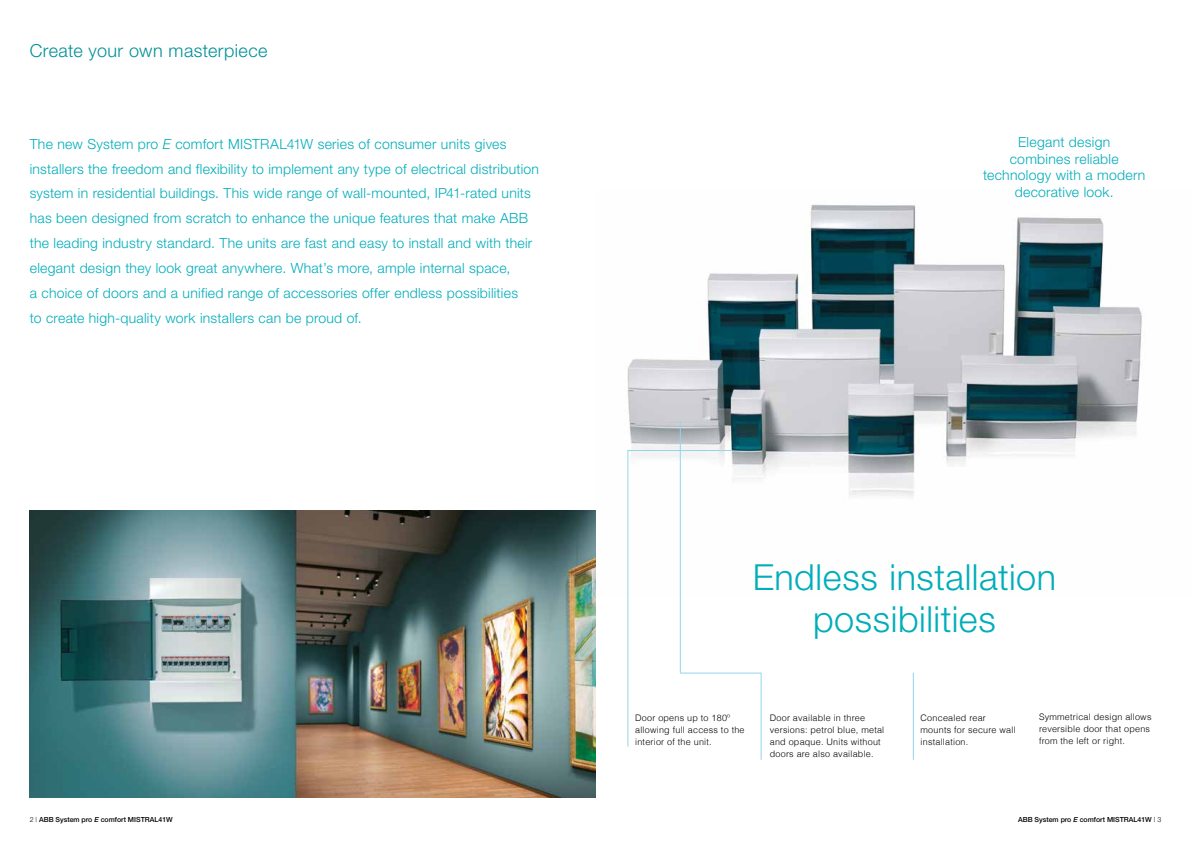
<style>
.page{position:relative;width:1191px;height:842px;background:#fff}
.page>*{position:absolute;margin:0;border:0;box-sizing:border-box;transform-origin:0 0}
.t1{font:300 36px/42px "Helvetica Neue";letter-spacing:.015em;color:#00adba;text-align:center}
.t2{font:300 18px "Helvetica Neue";letter-spacing:.02em;color:#009098}
.t3{font:300 14px/24.9px "Helvetica Neue";letter-spacing:.02em;color:#00adba}
.t4{font:300 9px/12px "Helvetica";letter-spacing:.025em;color:#000}
.t5{font:500 7px "Helvetica Neue";color:#000}
.s1{font-style:italic}
.s2{font-weight:300}
</style>
<div class="page">
<img style="left:627px;top:204px;width:515px;height:394px">
<img style="left:30px;top:510px;width:565px;height:288px">
<hr style="left:627px;top:450px;width:1px;height:296px;background:#94d4ee">
<hr style="left:761px;top:673px;width:1px;height:87px;background:#94d4ee">
<hr style="left:913px;top:673px;width:1px;height:87px;background:#94d4ee">
<hr style="left:680px;top:421px;width:1px;height:252px;background:#94d4ee">
<hr style="left:627px;top:450px;width:104px;height:1px;background:#94d4ee">
<hr style="left:680px;top:673px;width:81px;height:1px;background:#94d4ee">
<p class="t2" style="left:30px;top:39px;width:239px">Create your own masterpiece</p>
<p class="t3" style="left:30px;top:131px;width:511px">The new System pro <span class="s1">E</span> comfort MISTRAL41W series of consumer units gives installers the freedom and flexibility to implement any type of electrical distribution system in residential buildings. This wide range of wall-mounted, IP41-rated units has been designed from scratch to enhance the unique features that make ABB the leading industry standard. The units are fast and easy to install and with their elegant design they look great anywhere. What’s more, ample internal space,<br>a choice of doors and a unified range of accessories offer endless possibilities<br>to create high-quality work installers can be proud of.</p>
<p class="t3" style="left:983px;top:134px;width:164px;line-height:16.5px;text-align:center">Elegant design<br>combines reliable technology with a modern decorative look.</p>
<h1 class="t1" style="left:752px;top:555px;width:305px">Endless installation possibilities</h1>
<p class="t4" style="left:635px;top:712px;width:111px">Door opens up to 180º allowing full access to the interior of the unit.</p>
<p class="t4" style="left:1039px;top:710px;width:114px">Symmetrical design allows reversible door that opens from the left or right.</p>
<p class="t4" style="left:920px;top:711px;width:97px">Concealed rear mounts for secure wall installation.</p>
<p class="t4" style="left:770px;top:712px;width:116px">Door available in three versions: petrol blue, metal and opaque. Units without doors are also available.</p>
<p class="t5" style="left:30px;top:815px;width:145px"><span class="s2">2 |</span> ABB System pro <span class="s1">E</span> comfort MISTRAL41W</p>
<p class="t5" style="left:1018px;top:815px;width:145px">ABB System pro <span class="s1">E</span> comfort MISTRAL41W <span class="s2">| 3</span></p>
</div>
